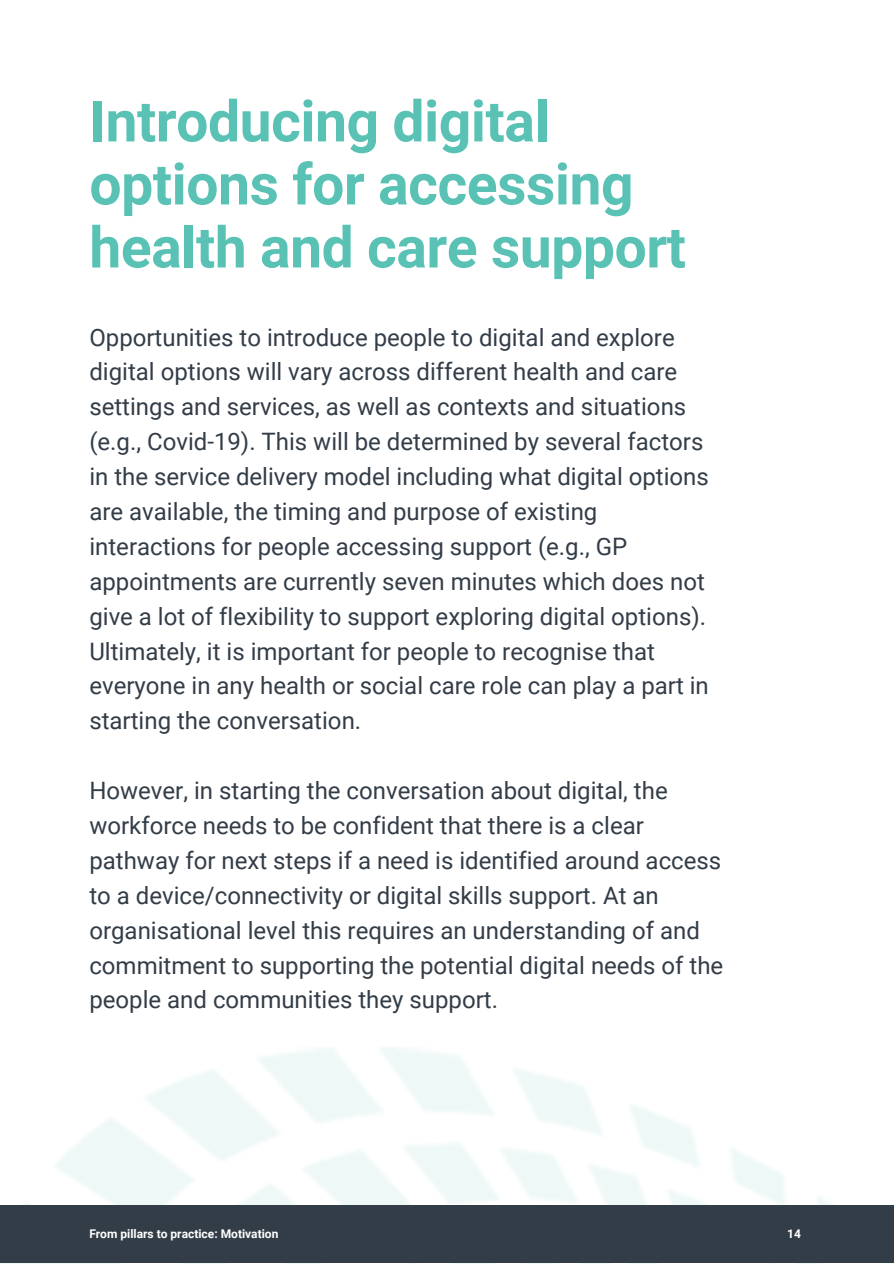
<style>
.page{position:relative;width:894px;height:1264px;background:#fff}
.page>*{position:absolute;margin:0;border:0;box-sizing:border-box;transform-origin:0 0}
.t1{font:700 57px/63px "Roboto";letter-spacing:-.01em;color:#59c2b5}
.t2{font:24px/34.8px "Roboto";color:#333d47}
.t3{font:700 12px "Roboto";color:#fff}
</style>
<div class="page">
<div style="left:0;top:1205px;width:893px;height:58px;background:#333d47"></div>
<h2 class="t1" style="left:89px;top:90px;width:598px">Introducing digital options for accessing health and care support</h2>
<p class="t2" style="left:89px;top:320px;width:621px">Opportunities to introduce people to digital and explore digital options will vary across different health and care settings and services, as well as contexts and situations (e.g., Covid-19). This will be determined by several factors in the service delivery model including what digital options are available, the timing and purpose of existing interactions for people accessing support (e.g., GP appointments are currently seven minutes which does not give a lot of flexibility to support exploring digital options).<br>Ultimately, it is important for people to recognise that everyone in any health or social care role can play a part in starting the conversation.</p>
<p class="t2" style="left:89px;top:773px;width:635px">However, in starting the conversation about digital, the workforce needs to be confident that there is a clear pathway for next steps if a need is identified around access to a device/connectivity or digital skills support. At an organisational level this requires an understanding of and commitment to supporting the potential digital needs of the people and communities they support.</p>
<h1 class="t3" style="left:89px;top:1227px;width:190px">From pillars to practice: Motivation</h1>
<h2 class="t3" style="left:787px;top:1227px;width:15px">14</h2>
</div>
